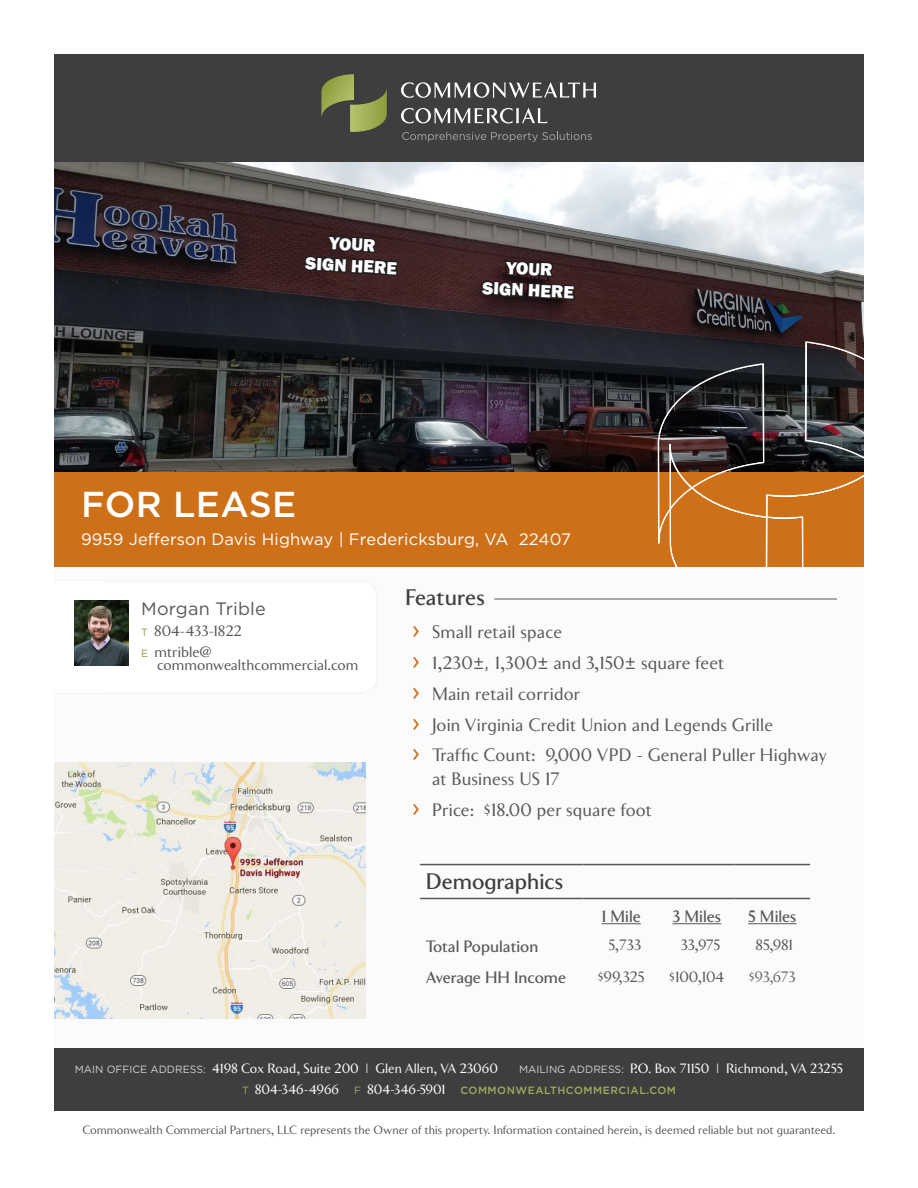
<style>
.page{position:relative;width:918px;height:1188px;background:#fff}
.page>*{position:absolute;margin:0;border:0;box-sizing:border-box;transform-origin:0 0}
.t1{font:500 36px "Gotham";letter-spacing:.01em;color:#fff}
.t2{font:500 22.5px "Clarice";color:#3e3e3f}
.t3{font:18px/24px "Clarice";letter-spacing:.01em;color:#57585a}
.t4{font:800 18px "Franklin Gothic";color:#fff}
.t5{font:18px "Gotham";letter-spacing:.01em;color:#57585a}
.t6{font:16.5px "Gotham";letter-spacing:.01em;color:#fff}
.t7{font:500 16.5px "Clarice";color:#57585a}
.t8{font:15px/13.5px "Clarice";color:#57585a}
.t9{font:15px "Clarice";color:#69696c}
.t10{font:13.5px "Clarice";color:#fff}
.t11{font:12px "Clarice";color:#57585a}
.t12{font:500 10.5px "Gotham";letter-spacing:.05em;color:#9fad60}
.s1{font-family:"Gotham";font-size:10.5px;color:#8a9b3c}
.s2{font-family:"Gotham";font-size:25.5px;color:#ce7018}
.s3{font-family:"Gotham"}
.s4{font-family:"Gotham";font-size:10.5px;color:#d1d2d4}
.s5{font-family:"Gotham";font-size:10.5px;color:#9fad60}
</style>
<div class="page">
<div style="left:54px;top:472px;width:810px;height:639px;background:#fbfbfb"></div>
<img style="left:54px;top:162px;width:810px;height:310px">
<div style="left:54px;top:472px;width:810px;height:95px;background:#ce7018"></div>
<svg style="left:658px;top:342px;width:206px;height:225px"></svg>
<div style="left:54px;top:54px;width:810px;height:108px;background:#3e3e3f"></div>
<svg style="left:401px;top:82px;width:196px;height:16px"></svg>
<svg style="left:401px;top:108px;width:146px;height:16px"></svg>
<svg style="left:402px;top:132px;width:190px;height:10px"></svg>
<svg style="left:321px;top:74px;width:66px;height:58px"></svg>
<div style="left:54px;top:581px;width:49px;height:112px;background:#fff"></div>
<img style="left:74px;top:601px;width:54px;height:64px">
<img style="left:54px;top:763px;width:311px;height:256px">
<hr style="left:494px;top:599px;width:343px;height:1px;background:#57585a">
<div style="left:54px;top:1048px;width:810px;height:63px;background:#3e3e3f"></div>
<hr style="left:420px;top:864px;width:163px;height:1px;background:#57585a">
<hr style="left:583px;top:864px;width:76px;height:1px;background:#57585a">
<hr style="left:659px;top:864px;width:76px;height:1px;background:#57585a">
<hr style="left:735px;top:864px;width:75px;height:1px;background:#57585a">
<hr style="left:420px;top:898px;width:163px;height:1px;background:#57585a">
<hr style="left:583px;top:898px;width:76px;height:1px;background:#57585a">
<hr style="left:659px;top:898px;width:76px;height:1px;background:#57585a">
<hr style="left:735px;top:898px;width:75px;height:1px;background:#57585a">
<hr style="left:602px;top:923px;width:39px;height:1px;background:#57585a">
<hr style="left:672px;top:923px;width:49px;height:1px;background:#57585a">
<hr style="left:748px;top:923px;width:49px;height:1px;background:#57585a">
<svg style="left:479px;top:175px;width:98px;height:230px"></svg>
<svg style="left:301px;top:162px;width:99px;height:219px;background:#484144"></svg>
<p class="t4" style="left:330px;top:231px;width:48px;rotate:3deg">YOUR</p>
<p class="t4" style="left:306px;top:252px;width:93px;rotate:3deg">SIGN HERE</p>
<p class="t4" style="left:507px;top:256px;width:48px;rotate:3deg">YOUR</p>
<p class="t4" style="left:483px;top:276px;width:93px;rotate:3deg">SIGN HERE</p>
<p class="t1" style="left:81px;top:481px;width:217px">FOR LEASE</p>
<p class="t6" style="left:81px;top:528px;width:492px">9959 Jefferson Davis Highway | Fredericksburg, VA 22407</p>
<p class="t5" style="left:141px;top:597px;width:126px">Morgan Trible</p>
<p class="t8" style="left:141px;top:624px;width:102px"><span class="s1">T</span> 804-433-1822</p>
<p class="t8" style="left:157px;top:645px;width:203px;text-indent:-16px"><span class="s1">E</span> mtrible@ commonwealthcommercial.com</p>
<p class="t2" style="left:405px;top:584px;width:81px">Features</p>
<p class="t3" style="left:412px;top:620px;width:152px"><span class="s2">›</span> Small retail space</p>
<p class="t3" style="left:412px;top:651px;width:314px"><span class="s2">›</span> 1,230<span class="s3">±,</span> 1,300<span class="s3">±</span> and 3,150<span class="s3">±</span> square feet</p>
<p class="t3" style="left:412px;top:682px;width:170px"><span class="s2">›</span> Main retail corridor</p>
<p class="t3" style="left:412px;top:712px;width:363px"><span class="s2">›</span> Join Virginia Credit Union and Legends Grille</p>
<p class="t3" style="left:432px;top:743px;width:397px;text-indent:-20px"><span class="s2">›</span> Traffic Count: 9,000 VPD - General Puller Highway at Business US 17</p>
<p class="t3" style="left:412px;top:798px;width:242px"><span class="s2">›</span> Price: $18.00 per square foot</p>
<p class="t2" style="left:426px;top:867px;width:139px">Demographics</p>
<p class="t7" style="left:602px;top:907px;width:41px">1 Mile</p>
<p class="t7" style="left:672px;top:907px;width:50px">3 Miles</p>
<p class="t7" style="left:748px;top:907px;width:50px">5 Miles</p>
<p class="t7" style="left:426px;top:936px;width:114px">Total Population</p>
<p class="t8" style="left:609px;top:939px;width:34px">5,733</p>
<p class="t8" style="left:681px;top:939px;width:41px">33,975</p>
<p class="t8" style="left:755px;top:939px;width:39px">85,981</p>
<p class="t7" style="left:426px;top:968px;width:142px">Average HH Income</p>
<p class="t8" style="left:598px;top:970px;width:49px">$99,325</p>
<p class="t8" style="left:669px;top:970px;width:56px">$100,104</p>
<p class="t9" style="left:749px;top:968px;width:49px">$93,673</p>
<p class="t10" style="left:75px;top:1060px;width:425px"><span class="s4">MAIN OFFICE ADDRESS:</span> 4198 Cox Road, Suite 200 | Glen Allen, VA 23060</p>
<p class="t10" style="left:519px;top:1060px;width:326px"><span class="s4">MAILING ADDRESS:</span> P.O. Box 71150 | Richmond, VA 23255</p>
<p class="t10" style="left:242px;top:1081px;width:99px"><span class="s5">T</span> 804-346-4966</p>
<p class="t10" style="left:354px;top:1081px;width:93px"><span class="s5">F</span> 804-346-5901</p>
<p class="t12" style="left:460px;top:1083px;width:217px">COMMONWEALTHCOMMERCIAL.COM</p>
<p class="t11" style="left:82px;top:1123px;width:755px">Commonwealth Commercial Partners, LLC represents the Owner of this property. Information contained herein, is deemed reliable but not guaranteed.</p>
</div>
